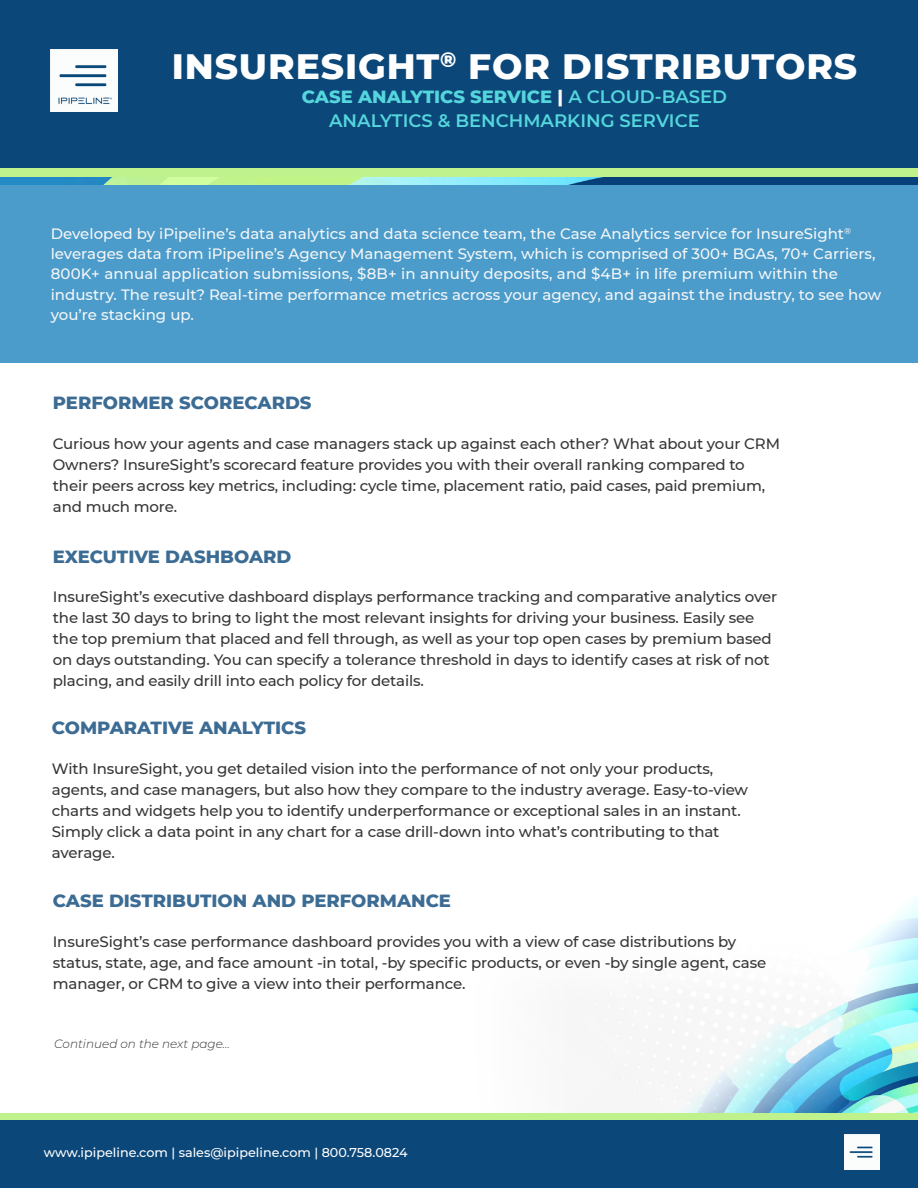
<style>
.page{position:relative;width:918px;height:1188px;background:#fff}
.page>*{position:absolute;margin:0;border:0;box-sizing:border-box;transform-origin:0 0}
.subheading{font:800 36px "Montserrat";letter-spacing:.025em;color:#fff}
.body_copy{font:800 18px "Montserrat";color:#3c6c94}
.subheading-2{font:600 18px/24px "Montserrat";color:#55d6dc;text-align:center}
.body_copy-2{font:500 15px "Montserrat";letter-spacing:-.01em;color:#373536}
.body_copy-3{font:500 15px/20.2px "Montserrat";color:#f5f7f7}
.body_copy-4{font:500 12.75px "Montserrat";color:#fff}
.body_copy-5{font:italic 300 12px "Montserrat";color:#373536}
.s1{font-weight:800}
.s2{font-weight:800;color:#fafafa}
</style>
<div class="page">
<img style="left:574px;top:899px;width:344px;height:214px">
<img style="left:0;top:177px;width:918px;height:9px">
<div style="left:0;top:0;width:918px;height:168px;background:#0b4779"></div>
<div style="left:0;top:186px;width:918px;height:177px;background:#4b9bcb"></div>
<div style="left:0;top:168px;width:918px;height:9px;background:#bff18c"></div>
<div style="left:0;top:1118px;width:918px;height:70px;background:#0b4779"></div>
<img style="left:844px;top:1134px;width:36px;height:36px">
<div style="left:0;top:1113px;width:918px;height:6px;background:#bff18c"></div>
<img style="left:51px;top:49px;width:66px;height:63px">
<p class="subheading" style="left:172px;top:40px;width:687px">INSURESIGHT<sup>®</sup> FOR DISTRIBUTORS</p>
<p class="subheading-2" style="left:302px;top:84px;width:427px"><span class="s1">CASE ANALYTICS SERVICE</span> <span class="s2">|</span> A CLOUD-BASED<br>ANALYTICS &amp; BENCHMARKING SERVICE</p>
<p class="body_copy-3" style="left:51px;top:223px;width:832px">Developed by iPipeline’s data analytics and data science team, the Case Analytics service for InsureSight<sup>® </sup>leverages data from iPipeline’s Agency Management System, which is comprised of 300+ BGAs, 70+ Carriers, 800K+ annual application submissions, $8B+ in annuity deposits, and $4B+ in life premium within the industry. The result? Real-time performance metrics across your agency, and against the industry, to see how you’re stacking up.</p>
<p class="body_copy" style="left:53px;top:390px;width:260px">PERFORMER SCORECARDS</p>
<p class="body_copy-2" style="left:53px;top:433px;width:729px">Curious how your agents and case managers stack up against each other? What about your CRM</p>
<p class="body_copy-2" style="left:53px;top:454px;width:693px">Owners? InsureSight’s scorecard feature provides you with their overall ranking compared to</p>
<p class="body_copy-2" style="left:53px;top:475px;width:714px">their peers across key metrics, including: cycle time, placement ratio, paid cases, paid premium,</p>
<p class="body_copy-2" style="left:53px;top:496px;width:126px">and much more.</p>
<p class="body_copy" style="left:53px;top:543px;width:240px">EXECUTIVE DASHBOARD</p>
<p class="body_copy-2" style="left:53px;top:587px;width:726px">InsureSight’s executive dashboard displays performance tracking and comparative analytics over</p>
<p class="body_copy-2" style="left:53px;top:608px;width:703px">the last 30 days to bring to light the most relevant insights for driving your business. Easily see</p>
<p class="body_copy-2" style="left:53px;top:629px;width:720px">the top premium that placed and fell through, as well as your top open cases by premium based</p>
<p class="body_copy-2" style="left:53px;top:650px;width:718px">on days outstanding. You can specify a tolerance threshold in days to identify cases at risk of not</p>
<p class="body_copy-2" style="left:53px;top:671px;width:373px">placing, and easily drill into each policy for details.</p>
<p class="body_copy" style="left:52px;top:715px;width:256px">COMPARATIVE ANALYTICS</p>
<p class="body_copy-2" style="left:52px;top:758px;width:663px">With InsureSight, you get detailed vision into the performance of not only your products,</p>
<p class="body_copy-2" style="left:52px;top:779px;width:698px">agents, and case managers, but also how they compare to the industry average. Easy-to-view</p>
<p class="body_copy-2" style="left:52px;top:800px;width:691px">charts and widgets help you to identify underperformance or exceptional sales in an instant.</p>
<p class="body_copy-2" style="left:52px;top:821px;width:669px">Simply click a data point in any chart for a case drill-down into what’s contributing to that</p>
<p class="body_copy-2" style="left:52px;top:842px;width:65px">average.</p>
<p class="body_copy" style="left:53px;top:888px;width:400px">CASE DISTRIBUTION AND PERFORMANCE</p>
<p class="body_copy-2" style="left:53px;top:931px;width:685px">InsureSight’s case performance dashboard provides you with a view of case distributions by</p>
<p class="body_copy-2" style="left:53px;top:952px;width:715px">status, state, age, and face amount -in total, -by specific products, or even -by single agent, case</p>
<p class="body_copy-2" style="left:53px;top:973px;width:414px">manager, or CRM to give a view into their performance.</p>
<p class="body_copy-5" style="left:54px;top:1035px;width:177px">Continued on the next page…</p>
<p class="body_copy-4" style="left:44px;top:1143px;width:365px">www.ipipeline.com | sales@ipipeline.com | 800.758.0824</p>
</div>
